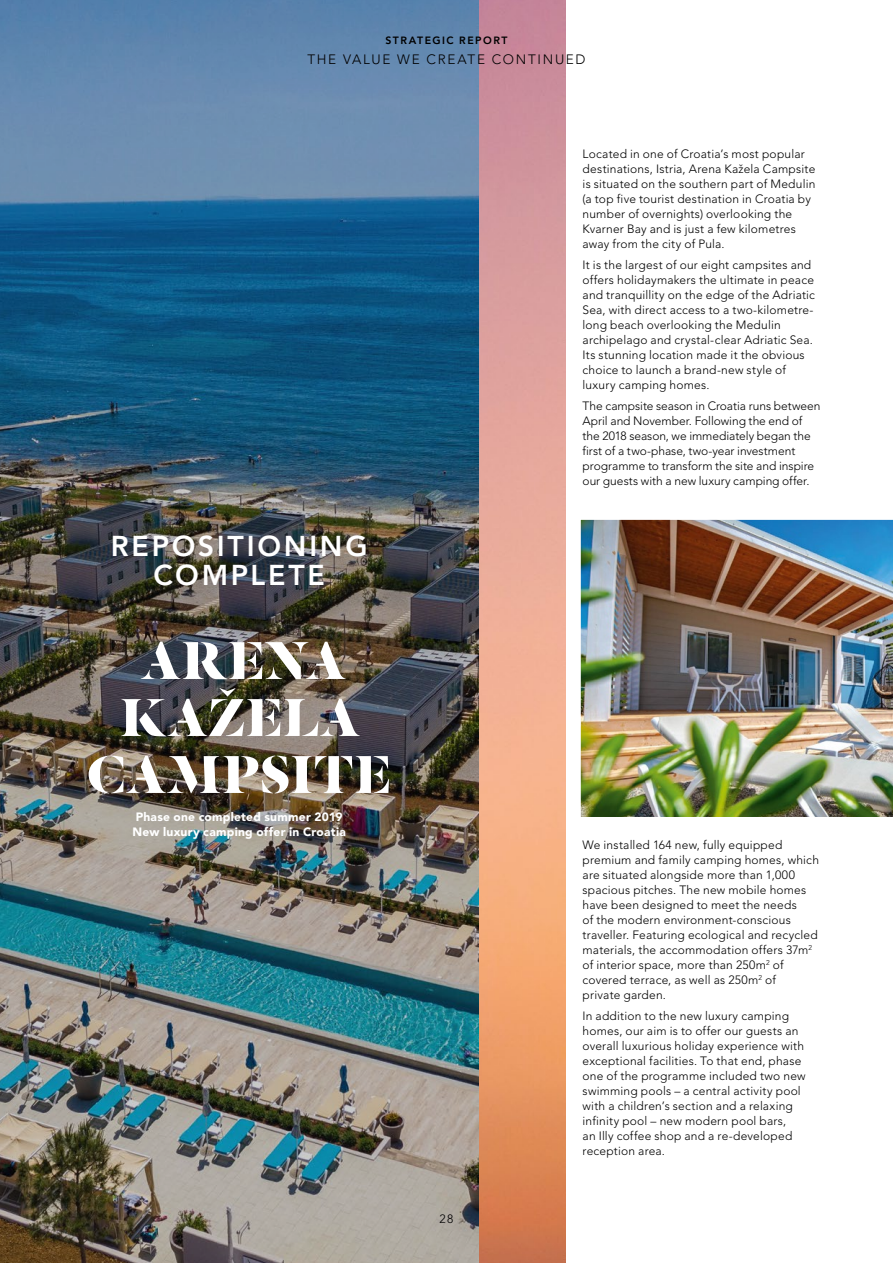
<style>
.page{position:relative;width:893px;height:1263px;background:#fff}
.page>*{position:absolute;margin:0;border:0;box-sizing:border-box;transform-origin:0 0}
.t1{font:700 58.5px/57px "Dala Floda";letter-spacing:.02em;color:#fff;text-align:center}
.t2{font:800 28.5px/28.5px "Avenir LT Std";letter-spacing:.095em;color:#fff;text-align:center}
.t3{font:300 13.5px "Avenir LT Std";letter-spacing:.13em;color:#000}
.t4{font:300 12px/15px "Avenir LT Std";letter-spacing:.015em;color:#000}
.t5{font:300 12px/15px "Avenir LT Std";letter-spacing:-.005em;color:#000}
.t6{font:900 12px/15px "Avenir LT Std";letter-spacing:.02em;color:#fff}
.t7{font:800 10.5px "Avenir LT Std";letter-spacing:.14em;color:#000}
</style>
<div class="page">
<img style="left:580px;top:519px;width:313px;height:298px">
<img style="left:478px;top:0;width:88px;height:1263px">
<img style="left:0;top:0;width:478px;height:1263px">
<p class="t7" style="left:385px;top:34px;width:124px">STRATEGIC REPORT</p>
<p class="t3" style="left:307px;top:52px;width:280px">THE VALUE WE CREATE CONTINUED</p>
<h2 class="t2" style="left:111px;top:532px;width:258px">REPOSITIONING<br>COMPLETE</h2>
<h1 class="t1" style="left:87px;top:630px;width:305px">ARENA<br>KAŽELA<br>CAMPSITE</h1>
<p class="t6" style="left:133px;top:809px;width:215px">Phase one completed summer 2019<br>New luxury camping offer in Croatia</p>
<p class="t4" style="left:439px;top:1211px;width:16px">28</p>
<p class="t4" style="left:583px;top:146px;width:234px">Located in one of Croatia’s most popular destinations, Istria, Arena Kažela Campsite is situated on the southern part of Medulin (a top five tourist destination in Croatia by number of overnights) overlooking the Kvarner Bay and is just a few kilometres away from the city of Pula.</p>
<p class="t4" style="left:583px;top:257px;width:234px">It is the largest of our eight campsites and offers holidaymakers the ultimate in peace and tranquillity on the edge of the Adriatic Sea, with direct access to a two-kilometre&shy;long beach overlooking the Medulin archipelago and crystal-clear Adriatic Sea.<br>Its stunning location made it the obvious choice to launch a brand-new style of luxury camping homes.</p>
<p class="t5" style="left:583px;top:398px;width:239px">The campsite season in Croatia runs between April and November. Following the end of the 2018 season, we immediately began the first of a two-phase, two-year investment programme to transform the site and inspire our guests with a new luxury camping offer.</p>
<p class="t4" style="left:583px;top:837px;width:238px">We installed 164 new, fully equipped premium and family camping homes, which are situated alongside more than 1,000 spacious pitches. The new mobile homes have been designed to meet the needs<br>of the modern environment-conscious traveller. Featuring ecological and recycled materials, the accommodation offers 37m<sup>2 </sup>of interior space, more than 250m<sup>2</sup> of covered terrace, as well as 250m<sup>2</sup> of<br>private garden.</p>
<p class="t4" style="left:583px;top:1008px;width:225px">In addition to the new luxury camping homes, our aim is to offer our guests an overall luxurious holiday experience with exceptional facilities. To that end, phase one of the programme included two new swimming pools – a central activity pool with a children’s section and a relaxing infinity pool – new modern pool bars,<br>an Illy coffee shop and a re-developed reception area.</p>
</div>
